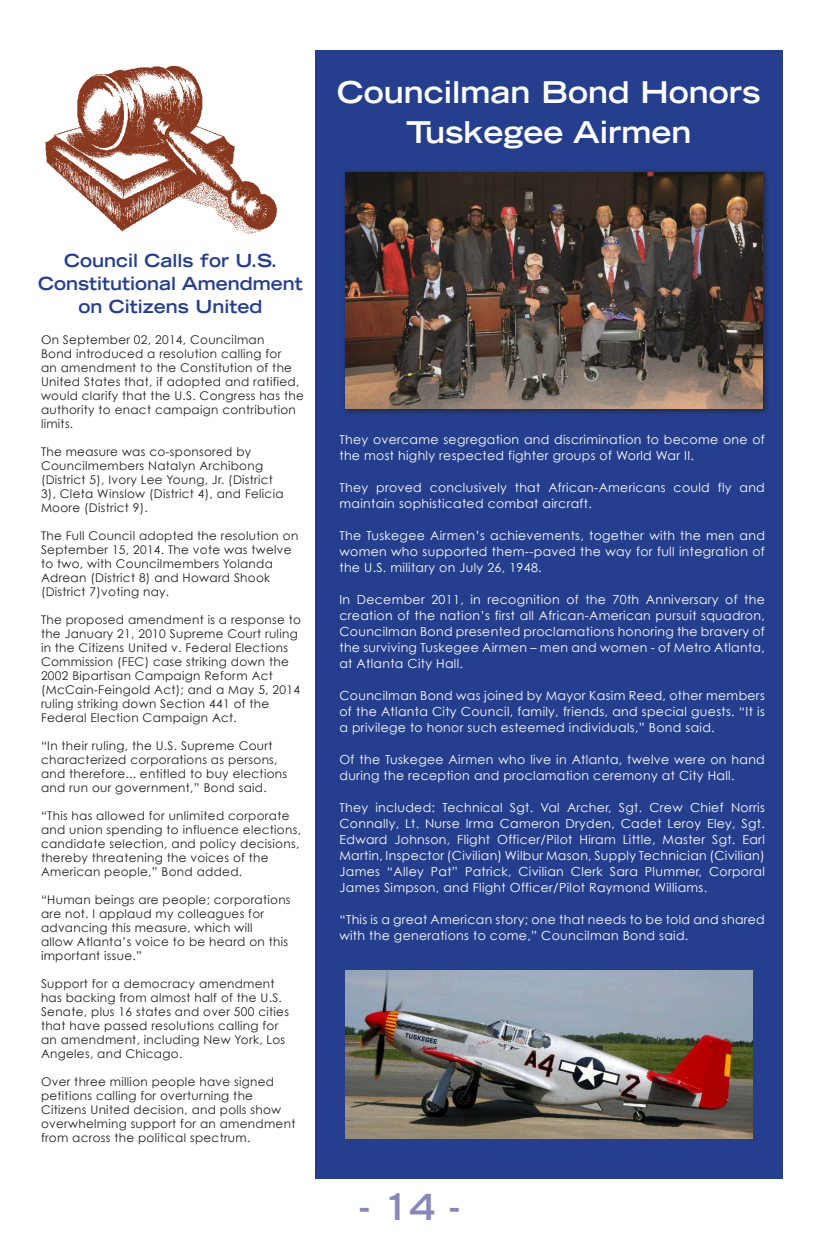
<style>
.page{position:relative;width:819px;height:1260px;background:#fff}
.page>*{position:absolute;margin:0;border:0;box-sizing:border-box;transform-origin:0 0}
.t1{font:700 expanded 36px "Trade Gothic LH";color:#8688ba}
.t2{font:700 expanded 30px/40px "Trade Gothic LH";color:#fff;text-align:center}
.t3{font:700 expanded 18px/23px "Trade Gothic LH";color:#253f8e;text-align:center}
.t4{font:12.5px/16px "Century Gothic";letter-spacing:.025em;color:#fff}
.t5{font:12px/14px "Century Gothic";letter-spacing:.025em;color:#231f20}
</style>
<div class="page">
<div style="left:315px;top:50px;width:468px;height:1129px;background:#253f8e"></div>
<div style="left:342px;top:169px;width:428px;height:247px;background:#231f20;opacity:.75"></div>
<img style="left:345px;top:172px;width:418px;height:237px">
<img style="left:345px;top:971px;width:408px;height:167px">
<img style="left:45px;top:65px;width:232px;height:169px">
<h2 class="t2" style="left:337px;top:72px;width:425px">Councilman Bond Honors<br>Tuskegee Airmen</h2>
<h3 class="t3" style="left:38px;top:248px;width:266px">Council Calls for U.S.<br>Constitutional Amendment on Citizens United</h3>
<p class="t5" style="left:41px;top:333px;width:264px">On September 02, 2014, Councilman<br>Bond introduced a resolution calling for<br>an amendment to the Constitution of the United States that, if adopted and ratified, would clarify that the U.S. Congress has the authority to enact campaign contribution limits.</p>
<p class="t5" style="left:41px;top:445px;width:244px">The measure was co-sponsored by Councilmembers Natalyn Archibong (District 5), Ivory Lee Young, Jr. (District 3), Cleta Winslow (District 4), and Felicia Moore (District 9).</p>
<p class="t5" style="left:41px;top:529px;width:259px">The Full Council adopted the resolution on September 15, 2014. The vote was twelve to two, with Councilmembers Yolanda Adrean (District 8) and Howard Shook (District 7)voting nay.</p>
<p class="t5" style="left:41px;top:613px;width:262px">The proposed amendment is a response to the January 21, 2010 Supreme Court ruling in the Citizens United v. Federal Elections Commission (FEC) case striking down the 2002 Bipartisan Campaign Reform Act (McCain-Feingold Act); and a May 5, 2014 ruling striking down Section 441 of the Federal Election Campaign Act.</p>
<p class="t5" style="left:41px;top:739px;width:248px">“In their ruling, the U.S. Supreme Court characterized corporations as persons, and therefore... entitled to buy elections and run our government,” Bond said.</p>
<p class="t5" style="left:41px;top:809px;width:262px">“This has allowed for unlimited corporate and union spending to influence elections, candidate selection, and policy decisions, thereby threatening the voices of the American people,” Bond added.</p>
<p class="t5" style="left:41px;top:893px;width:251px">“Human beings are people; corporations are not. I applaud my colleagues for advancing this measure, which will<br>allow Atlanta’s voice to be heard on this important issue.”</p>
<p class="t5" style="left:41px;top:977px;width:250px">Support for a democracy amendment has backing from almost half of the U.S.<br>Senate, plus 16 states and over 500 cities that have passed resolutions calling for an amendment, including New York, Los Angeles, and Chicago.</p>
<p class="t5" style="left:41px;top:1075px;width:256px">Over three million people have signed petitions calling for overturning the Citizens United decision, and polls show overwhelming support for an amendment from across the political spectrum.</p>
<p class="t4" style="left:339px;top:432px;width:427px">They overcame segregation and discrimination to become one of the most highly respected fighter groups of World War II.</p>
<p class="t4" style="left:339px;top:480px;width:427px">They proved conclusively that African-Americans could fly and maintain sophisticated combat aircraft.</p>
<p class="t4" style="left:339px;top:528px;width:427px;text-align:justify">The Tuskegee Airmen’s achievements, together with the men and women who supported them--paved the way for full integration of the U.S. military on July 26, 1948.</p>
<p class="t4" style="left:339px;top:592px;width:427px;text-align:justify">In December 2011, in recognition of the 70th Anniversary of the creation of the nation’s first all African-American pursuit squadron, Councilman Bond presented proclamations honoring the bravery of the surviving Tuskegee Airmen – men and women - of Metro Atlanta, at Atlanta City Hall.</p>
<p class="t4" style="left:339px;top:688px;width:427px;text-align:justify">Councilman Bond was joined by Mayor Kasim Reed, other members of the Atlanta City Council, family, friends, and special guests. “It is a privilege to honor such esteemed individuals,” Bond said.</p>
<p class="t4" style="left:339px;top:752px;width:427px">Of the Tuskegee Airmen who live in Atlanta, twelve were on hand during the reception and proclamation ceremony at City Hall.</p>
<p class="t4" style="left:339px;top:800px;width:427px;text-align:justify">They included: Technical Sgt. Val Archer, Sgt. Crew Chief Norris Connally, Lt. Nurse Irma Cameron Dryden, Cadet Leroy Eley, Sgt.<br>Edward Johnson, Flight Officer/Pilot Hiram Little, Master Sgt. Earl Martin, Inspector (Civilian) Wilbur Mason, Supply Technician (Civilian)<br>James “Alley Pat” Patrick, Civilian Clerk Sara Plummer, Corporal James Simpson, and Flight Officer/Pilot Raymond Williams.</p>
<p class="t4" style="left:339px;top:912px;width:427px">“This is a great American story; one that needs to be told and shared with the generations to come,” Councilman Bond said.</p>
<h1 class="t1" style="left:359px;top:1183px;width:103px">- 14 -</h1>
</div>
